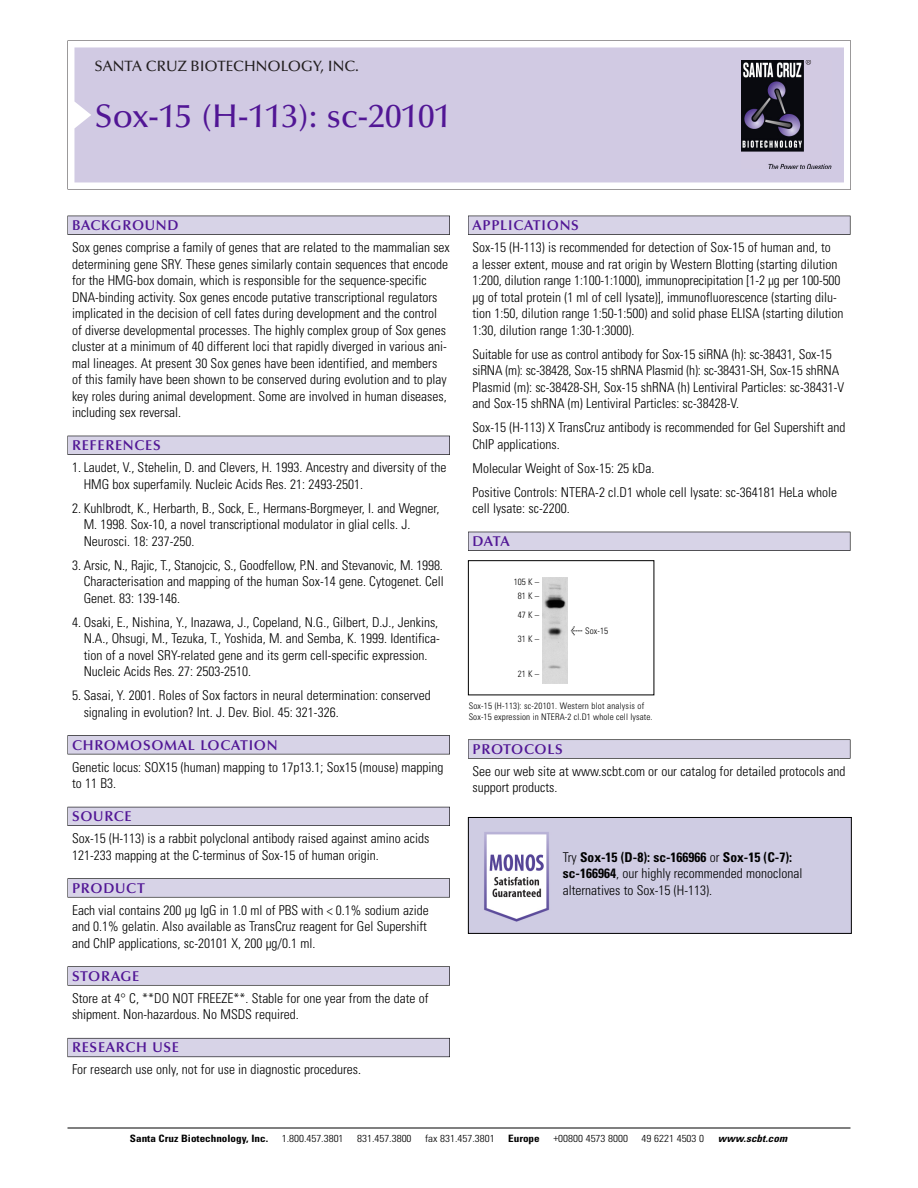
<style>
.page{position:relative;width:918px;height:1188px;background:#fff}
.page>*{position:absolute;margin:0;border:0;box-sizing:border-box;transform-origin:0 0}
.t1{font:500 33px "Optima";color:#511695}
.t2{font:500 15px "Optima";color:#231f20}
.t3{font:600 14.25px "Optima";letter-spacing:.05em;color:#511695}
.t4{font:300 condensed 13.5px/16.5px "Univers";color:#000}
.t5{font:300 condensed 10.2px "Univers";color:#000;scale:1.1 1}
.t6{font:700 condensed 10.2px "Univers";color:#000;scale:1.1 1}
.t7{font:italic 700 condensed 10.2px "Univers";letter-spacing:.005em;color:#000;scale:1.1 1}
.t8{font:300 condensed 9px/10.5px "Univers";letter-spacing:.015em;color:#000}
.s1{font-family:"Meta Plus";font-weight:400;font-stretch:normal;font-size:10.5px}
.s2{font-weight:700}
</style>
<div class="page">
<svg style="left:68px;top:40px;width:783px;height:149px"></svg>
<div style="left:74px;top:47px;width:770px;height:135px;background:#d1cae3"></div>
<img style="left:741px;top:60px;width:90px;height:108px">
<div style="left:68px;top:216px;width:382px;height:19px;background:#525155"></div>
<div style="left:68px;top:216px;width:381px;height:18px;background:#d7d3e7"></div>
<div style="left:68px;top:436px;width:382px;height:19px;background:#515055"></div>
<div style="left:68px;top:436px;width:381px;height:18px;background:#d7d3e7"></div>
<div style="left:68px;top:735px;width:382px;height:19px;background:#545357"></div>
<div style="left:68px;top:736px;width:381px;height:18px;background:#d7d3e7"></div>
<div style="left:68px;top:807px;width:382px;height:19px;background:#54535a"></div>
<div style="left:68px;top:807px;width:381px;height:18px;background:#d7d3e7"></div>
<svg style="left:68px;top:878px;width:382px;height:20px"></svg>
<div style="left:68px;top:879px;width:381px;height:18px;background:#d7d3e7"></div>
<div style="left:68px;top:966px;width:382px;height:20px;background:#626263"></div>
<div style="left:68px;top:967px;width:381px;height:18px;background:#d7d3e7"></div>
<div style="left:68px;top:1038px;width:382px;height:19px;background:#66646d"></div>
<div style="left:68px;top:1039px;width:381px;height:18px;background:#d7d3e7"></div>
<div style="left:468px;top:216px;width:382px;height:19px;background:#525155"></div>
<div style="left:468px;top:216px;width:382px;height:18px;background:#d7d3e7"></div>
<div style="left:468px;top:532px;width:382px;height:19px;background:#515055"></div>
<div style="left:468px;top:532px;width:382px;height:18px;background:#d7d3e7"></div>
<div style="left:468px;top:739px;width:382px;height:20px;background:#666"></div>
<div style="left:468px;top:740px;width:382px;height:18px;background:#d7d3e7"></div>
<hr style="left:68px;top:1128px;width:782px;height:1px;background:#000">
<div style="left:468px;top:560px;width:186px;height:135px;border:1px solid #000"></div>
<img style="left:543px;top:578px;width:25px;height:105px">
<img style="left:470px;top:819px;width:380px;height:113px">
<div style="left:468px;top:817px;width:384px;height:117px;border:1px solid #000"></div>
<p class="t2" style="left:94px;top:61px;width:266px">SANTA CRUZ BIOTECHNOLOGY, INC.</p>
<h1 class="t1" style="left:94px;top:103px;width:358px">Sox-15 (H-113): sc-20101</h1>
<p class="t3" style="left:72px;top:219px;width:108px">BACKGROUND</p>
<p class="t4" style="left:72px;top:240px;width:379px">Sox genes comprise a family of genes that are related to the mammalian sex determining gene SRY. These genes similarly contain sequences that encode for the HMG-box domain, which is responsible for the sequence-specific DNA-binding activity. Sox genes encode putative transcriptional regulators implicated in the decision of cell fates during development and the control of diverse developmental processes. The highly complex group of Sox genes cluster at a minimum of 40 different loci that rapidly diverged in various ani&shy;mal lineages. At present 30 Sox genes have been identified, and members of this family have been shown to be conserved during evolution and to play key roles during animal development. Some are involved in human diseases, including sex reversal.</p>
<p class="t3" style="left:72px;top:440px;width:90px">REFERENCES</p>
<p class="t4" style="left:84px;top:460px;width:364px;text-indent:-12px">1. Laudet, V., Stehelin, D. and Clevers, H. 1993. Ancestry and diversity of the<br>HMG box superfamily. Nucleic Acids Res. 21: 2493-2501.</p>
<p class="t4" style="left:84px;top:501px;width:357px;text-indent:-12px">2. Kuhlbrodt, K., Herbarth, B., Sock, E., Hermans-Borgmeyer, I. and Wegner,<br>M. 1998. Sox-10, a novel transcriptional modulator in glial cells. J.<br>Neurosci. 18: 237-250.</p>
<p class="t4" style="left:84px;top:558px;width:362px;text-align:justify;text-indent:-12px">3. Arsic, N., Rajic, T., Stanojcic, S., Goodfellow, P.N. and Stevanovic, M. 1998.<br>Characterisation and mapping of the human Sox-14 gene. Cytogenet. Cell Genet. 83: 139-146.</p>
<p class="t4" style="left:84px;top:615px;width:358px;text-indent:-12px">4. Osaki, E., Nishina, Y., Inazawa, J., Copeland, N.G., Gilbert, D.J., Jenkins, N.A., Ohsugi, M., Tezuka, T., Yoshida, M. and Semba, K. 1999. Identifica&shy;tion of a novel SRY-related gene and its germ cell-specific expression.<br>Nucleic Acids Res. 27: 2503-2510.</p>
<p class="t4" style="left:84px;top:688px;width:349px;text-indent:-12px">5. Sasai, Y. 2001. Roles of Sox factors in neural determination: conserved signaling in evolution? Int. J. Dev. Biol. 45: 321-326.</p>
<p class="t3" style="left:72px;top:739px;width:207px">CHROMOSOMAL LOCATION</p>
<p class="t4" style="left:72px;top:760px;width:373px">Genetic locus: SOX15 (human) mapping to 17p13.1; Sox15 (mouse) mapping to 11 B3.</p>
<p class="t3" style="left:72px;top:811px;width:61px">SOURCE</p>
<p class="t4" style="left:72px;top:831px;width:359px">Sox-15 (H-113) is a rabbit polyclonal antibody raised against amino acids<br>121-233 mapping at the C-terminus of Sox-15 of human origin.</p>
<p class="t3" style="left:72px;top:882px;width:74px">PRODUCT</p>
<p class="t4" style="left:72px;top:903px;width:358px">Each vial contains 200 µg IgG in 1.0 ml of PBS with &lt; 0.1% sodium azide and 0.1% gelatin. Also available as TransCruz reagent for Gel Supershift and ChIP applications, sc-20101 X, 200 µg/0.1 ml.</p>
<p class="t3" style="left:72px;top:970px;width:69px">STORAGE</p>
<p class="t4" style="left:72px;top:991px;width:358px">Store at 4° C, **DO NOT FREEZE**. Stable for one year from the date of shipment. Non-hazardous. No MSDS required.</p>
<p class="t3" style="left:72px;top:1042px;width:109px">RESEARCH USE</p>
<p class="t4" style="left:72px;top:1063px;width:290px">For research use only, not for use in diagnostic procedures.</p>
<p class="t3" style="left:473px;top:219px;width:108px">APPLICATIONS</p>
<p class="t4" style="left:473px;top:240px;width:372px">Sox-15 (H-113) is recommended for detection of Sox-15 of human and, to<br>a lesser extent, mouse and rat origin by Western Blotting (starting dilution 1:200, dilution range 1:100-1:1000), immunoprecipitation [1-2 µg per 100-500 µg of total protein (1 ml of cell lysate)], immunofluorescence (starting dilu&shy;tion 1:50, dilution range 1:50-1:500) and solid phase ELISA (starting dilution 1:30, dilution range 1:30-1:3000).</p>
<p class="t4" style="left:473px;top:347px;width:373px">Suitable for use as control antibody for Sox-15 siRNA (h): sc-38431, Sox-15 siRNA (m): sc-38428, Sox-15 shRNA Plasmid (h): sc-38431-SH, Sox-15 shRNA Plasmid (m): sc-38428-SH, Sox-15 shRNA (h) Lentiviral Particles: sc-38431-V and Sox-15 shRNA (m) Lentiviral Particles: sc-38428-V.</p>
<p class="t4" style="left:473px;top:420px;width:374px">Sox-15 (H-113) X TransCruz antibody is recommended for Gel Supershift and<br>ChIP applications.</p>
<p class="t4" style="left:473px;top:457px;width:366px;line-height:24px">Molecular Weight of Sox-15: 25 kDa.<br>Positive Controls: NTERA-2 cl.D1 whole cell lysate: sc-364181 HeLa whole</p>
<p class="t4" style="left:473px;top:501px;width:99px">cell lysate: sc-2200.</p>
<p class="t3" style="left:473px;top:536px;width:39px">DATA</p>
<p class="t8" style="left:514px;top:576px;width:27px;line-height:13.5px;text-align:center">105 K –<br>81K–</p>
<p class="t8" style="left:518px;top:610px;width:23px">47K–</p>
<p class="t8" style="left:518px;top:634px;width:23px">31K–</p>
<p class="t8" style="left:518px;top:669px;width:23px">21K–</p>
<p class="t8" style="left:571px;top:627px;width:39px"><span class="s1">&lt;</span> Sox-15</p>
<p class="t8" style="left:469px;top:702px;width:185px">Sox-15 (H-113): sc-20101. Western blot analysis of<br>Sox-15 expression in NTERA-2 cl.D1 whole cell lysate.</p>
<p class="t3" style="left:473px;top:743px;width:92px">PROTOCOLS</p>
<p class="t4" style="left:473px;top:764px;width:375px">See our web site at www.scbt.com or our catalog for detailed protocols and support products.</p>
<p class="t4" style="left:563px;top:850px;width:241px">Try <span class="s2">Sox-15 (D-8): sc-166966</span> or <span class="s2">Sox-15 (C-7): sc-166964</span>, our highly recommended monoclonal alternatives to Sox-15 (H-113).</p>
<p class="t6" style="left:130px;top:1135px;width:127px">Santa Cruz Biotechnology, Inc.</p>
<p class="t5" style="left:282px;top:1135px;width:58px">1.800.457.3801</p>
<p class="t5" style="left:357px;top:1135px;width:51px">831.457.3800</p>
<p class="t5" style="left:425px;top:1135px;width:65px">fax 831.457.3801</p>
<p class="t6" style="left:508px;top:1135px;width:30px">Europe</p>
<p class="t5" style="left:553px;top:1135px;width:69px">+00800 4573 8000</p>
<p class="t5" style="left:642px;top:1135px;width:58px">49 6221 4503 0</p>
<p class="t7" style="left:718px;top:1135px;width:64px">www.scbt.com</p>
</div>
